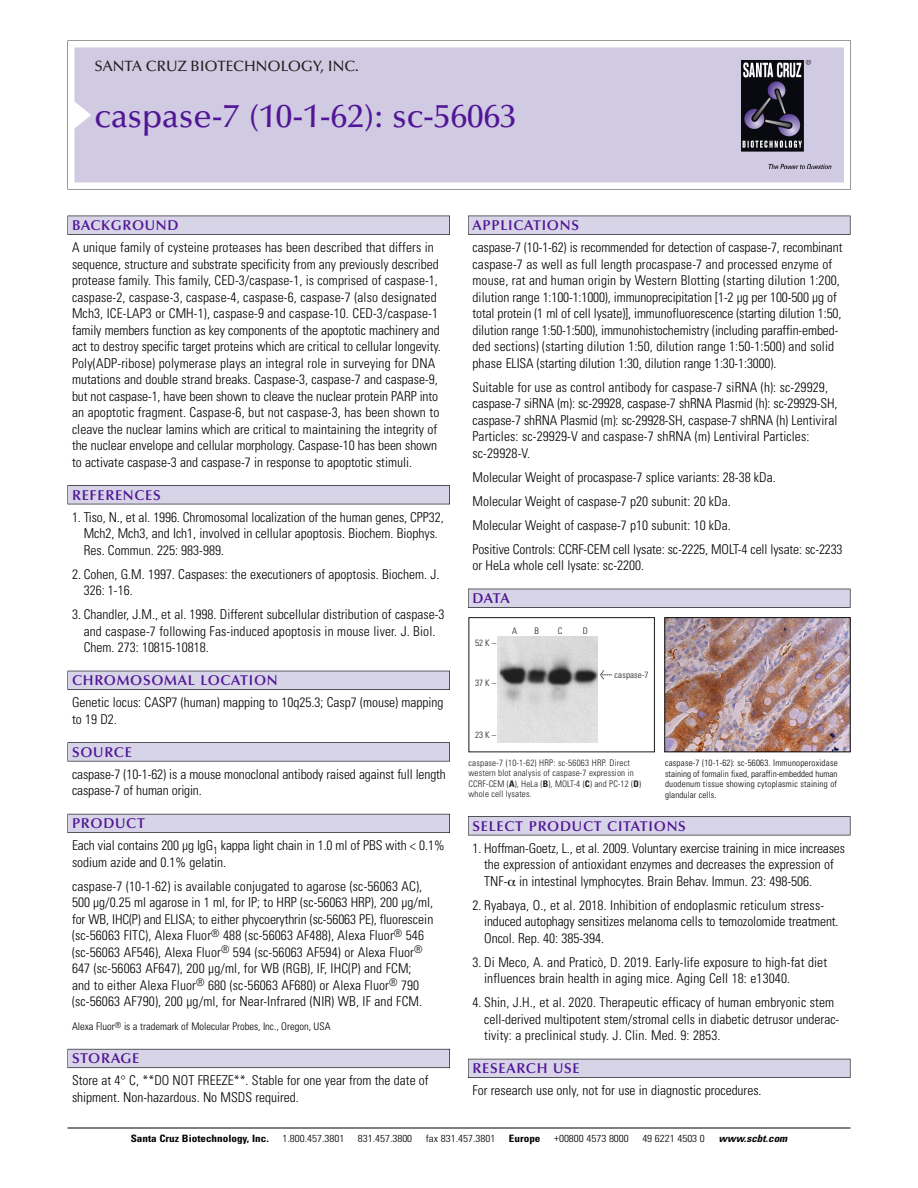
<style>
.page{position:relative;width:918px;height:1188px;background:#fff}
.page>*{position:absolute;margin:0;border:0;box-sizing:border-box;transform-origin:0 0}
.t1{font:500 33px "Optima";color:#511695}
.t2{font:500 15px "Optima";color:#231f20}
.t3{font:600 14.25px "Optima";letter-spacing:.05em;color:#511695}
.t4{font:300 condensed 13.5px/16.5px "Univers";color:#000}
.t5{font:300 condensed 10.5px "Univers";color:#000}
.t6{font:300 condensed 10.2px "Univers";color:#000;scale:1.1 1}
.t7{font:700 condensed 10.2px "Univers";color:#000;scale:1.1 1}
.t8{font:italic 700 condensed 10.2px "Univers";color:#000;scale:1.1 1}
.t9{font:300 condensed 9px/10.5px "Univers";letter-spacing:.015em;color:#191919}
.t10{font:300 condensed 9px/10.5px "Univers";letter-spacing:.02em;color:#000;text-align:justify}
.s1{font-family:"Meta Plus";font-weight:400;font-stretch:normal;font-size:10.5px}
.s2{font-weight:700}
</style>
<div class="page">
<svg style="left:74px;top:41px;width:777px;height:148px"></svg>
<div style="left:74px;top:47px;width:770px;height:135px;background:#d1cae3"></div>
<img style="left:741px;top:60px;width:90px;height:108px">
<div style="left:68px;top:216px;width:382px;height:19px;background:#535256"></div>
<div style="left:68px;top:216px;width:381px;height:18px;background:#d7d4e8"></div>
<div style="left:68px;top:485px;width:382px;height:19px;background:#515155"></div>
<div style="left:68px;top:486px;width:381px;height:18px;background:#d7d4e8"></div>
<div style="left:68px;top:671px;width:382px;height:19px;background:#515057"></div>
<div style="left:68px;top:671px;width:381px;height:18px;background:#d7d4e8"></div>
<div style="left:68px;top:742px;width:382px;height:19px;background:#575659"></div>
<div style="left:68px;top:743px;width:381px;height:18px;background:#d7d4e8"></div>
<div style="left:68px;top:814px;width:382px;height:19px;background:#595860"></div>
<div style="left:68px;top:814px;width:381px;height:18px;background:#d7d4e8"></div>
<div style="left:68px;top:1049px;width:382px;height:19px;background:#64626c"></div>
<div style="left:68px;top:1049px;width:381px;height:18px;background:#d7d4e8"></div>
<div style="left:468px;top:216px;width:382px;height:19px;background:#535256"></div>
<div style="left:468px;top:216px;width:382px;height:18px;background:#d7d4e8"></div>
<div style="left:468px;top:589px;width:382px;height:19px;background:#525156"></div>
<div style="left:468px;top:589px;width:382px;height:18px;background:#d7d4e8"></div>
<div style="left:468px;top:816px;width:382px;height:19px;background:#545357"></div>
<div style="left:468px;top:817px;width:382px;height:18px;background:#d7d4e8"></div>
<div style="left:468px;top:1059px;width:382px;height:19px;background:#535259"></div>
<div style="left:468px;top:1059px;width:382px;height:18px;background:#d7d4e8"></div>
<hr style="left:68px;top:1128px;width:782px;height:1px;background:#000">
<div style="left:468px;top:617px;width:187px;height:135px;border:1px solid #191919"></div>
<img style="left:497px;top:637px;width:101px;height:106px">
<img style="left:666px;top:619px;width:183px;height:131px">
<div style="left:664px;top:617px;width:187px;height:135px;border:1px solid #000"></div>
<p class="t2" style="left:94px;top:60px;width:266px">SANTA CRUZ BIOTECHNOLOGY, INC.</p>
<p class="t1" style="left:94px;top:102px;width:424px">caspase-7 (10-1-62): sc-56063</p>
<p class="t3" style="left:72px;top:219px;width:108px">BACKGROUND</p>
<p class="t4" style="left:72px;top:240px;width:370px">A unique family of cysteine proteases has been described that differs in sequence, structure and substrate specificity from any previously described protease family. This family, CED-3/caspase-1, is comprised of caspase-1, caspase-2, caspase-3, caspase-4, caspase-6, caspase-7 (also designated Mch3, ICE-LAP3 or CMH-1), caspase-9 and caspase-10. CED-3/caspase-1 family members function as key components of the apoptotic machinery and act to destroy specific target proteins which are critical to cellular longevity.<br>Poly(ADP-ribose) polymerase plays an integral role in surveying for DNA mutations and double strand breaks. Caspase-3, caspase-7 and caspase-9, but not caspase-1, have been shown to cleave the nuclear protein PARP into an apoptotic fragment. Caspase-6, but not caspase-3, has been shown to cleave the nuclear lamins which are critical to maintaining the integrity of the nuclear envelope and cellular morphology. Caspase-10 has been shown to activate caspase-3 and caspase-7 in response to apoptotic stimuli.</p>
<p class="t3" style="left:72px;top:489px;width:90px">REFERENCES</p>
<p class="t4" style="left:84px;top:510px;width:362px;text-indent:-12px">1. Tiso, N., et al. 1996. Chromosomal localization of the human genes, CPP32,<br>Mch2, Mch3, and Ich1, involved in cellular apoptosis. Biochem. Biophys.<br>Res. Commun. 225: 983-989.</p>
<p class="t4" style="left:84px;top:567px;width:357px;text-indent:-12px">2. Cohen, G.M. 1997. Caspases: the executioners of apoptosis. Biochem. J.<br>326: 1-16.</p>
<p class="t4" style="left:84px;top:607px;width:362px;text-indent:-12px">3. Chandler, J.M., et al. 1998. Different subcellular distribution of caspase-3 and caspase-7 following Fas-induced apoptosis in mouse liver. J. Biol.<br>Chem. 273: 10815-10818.</p>
<p class="t3" style="left:72px;top:674px;width:207px">CHROMOSOMAL LOCATION</p>
<p class="t4" style="left:72px;top:696px;width:373px">Genetic locus: CASP7 (human) mapping to 10q25.3; Casp7 (mouse) mapping to 19 D2.</p>
<p class="t3" style="left:72px;top:746px;width:61px">SOURCE</p>
<p class="t4" style="left:72px;top:767px;width:375px">caspase-7 (10-1-62) is a mouse monoclonal antibody raised against full length caspase-7 of human origin.</p>
<p class="t3" style="left:72px;top:817px;width:74px">PRODUCT</p>
<p class="t4" style="left:72px;top:839px;width:374px">Each vial contains 200 µg IgG<sub>1</sub> kappa light chain in 1.0 ml of PBS with &lt; 0.1% sodium azide and 0.1% gelatin.</p>
<p class="t4" style="left:72px;top:879px;width:363px">caspase-7 (10-1-62) is available conjugated to agarose (sc-56063 AC), 500 µg/0.25 ml agarose in 1 ml, for IP; to HRP (sc-56063 HRP), 200 µg/ml, for WB, IHC(P) and ELISA; to either phycoerythrin (sc-56063 PE), fluorescein (sc-56063 FITC), Alexa Fluor<sup>®</sup> 488 (sc-56063 AF488), Alexa Fluor<sup>®</sup> 546 (sc-56063 AF546), Alexa Fluor<sup>®</sup> 594 (sc-56063 AF594) or Alexa Fluor<sup>® </sup>647 (sc-56063 AF647), 200 µg/ml, for WB (RGB), IF, IHC(P) and FCM;<br>and to either Alexa Fluor<sup>®</sup> 680 (sc-56063 AF680) or Alexa Fluor<sup>®</sup> 790 (sc-56063 AF790), 200 µg/ml, for Near-Infrared (NIR) WB, IF and FCM.</p>
<p class="t5" style="left:72px;top:1023px;width:260px">Alexa Fluor<sup>®</sup> is a trademark of Molecular Probes, Inc., Oregon, USA</p>
<p class="t3" style="left:72px;top:1053px;width:69px">STORAGE</p>
<p class="t4" style="left:72px;top:1074px;width:358px">Store at 4° C, **DO NOT FREEZE**. Stable for one year from the date of shipment. Non-hazardous. No MSDS required.</p>
<p class="t3" style="left:473px;top:219px;width:108px">APPLICATIONS</p>
<p class="t4" style="left:473px;top:240px;width:371px">caspase-7 (10-1-62) is recommended for detection of caspase-7, recombinant caspase-7 as well as full length procaspase-7 and processed enzyme of mouse, rat and human origin by Western Blotting (starting dilution 1:200, dilution range 1:100-1:1000), immunoprecipitation [1-2 µg per 100-500 µg of total protein (1 ml of cell lysate)], immunofluorescence (starting dilution 1:50, dilution range 1:50-1:500), immunohistochemistry (including paraffin-embed&shy;ded sections) (starting dilution 1:50, dilution range 1:50-1:500) and solid phase ELISA (starting dilution 1:30, dilution range 1:30-1:3000).</p>
<p class="t4" style="left:473px;top:380px;width:366px">Suitable for use as control antibody for caspase-7 siRNA (h): sc-29929, caspase-7 siRNA (m): sc-29928, caspase-7 shRNA Plasmid (h): sc-29929-SH, caspase-7 shRNA Plasmid (m): sc-29928-SH, caspase-7 shRNA (h) Lentiviral Particles: sc-29929-V and caspase-7 shRNA (m) Lentiviral Particles: sc-29928-V.</p>
<p class="t4" style="left:473px;top:470px;width:305px">Molecular Weight of procaspase-7 splice variants: 28-38 kDa.</p>
<p class="t4" style="left:473px;top:494px;width:260px">Molecular Weight of caspase-7 p20 subunit: 20 kDa.</p>
<p class="t4" style="left:473px;top:518px;width:260px">Molecular Weight of caspase-7 p10 subunit: 10 kDa.</p>
<p class="t4" style="left:473px;top:542px;width:372px">Positive Controls: CCRF-CEM cell lysate: sc-2225, MOLT-4 cell lysate: sc-2233 or HeLa whole cell lysate: sc-2200.</p>
<p class="t3" style="left:473px;top:592px;width:39px">DATA</p>
<p class="t9" style="left:475px;top:639px;width:22px">52 K –</p>
<p class="t9" style="left:475px;top:679px;width:22px">37 K –</p>
<p class="t9" style="left:512px;top:626px;width:7px">A</p>
<p class="t9" style="left:535px;top:626px;width:6px">B</p>
<p class="t9" style="left:558px;top:626px;width:6px">C</p>
<p class="t9" style="left:583px;top:626px;width:7px">D</p>
<p class="t9" style="left:600px;top:671px;width:50px"><span class="s1">&lt;</span> caspase-7</p>
<p class="t9" style="left:475px;top:731px;width:22px">23 K –</p>
<p class="t9" style="left:468px;top:758px;width:174px">caspase-7 (10-1-62) HRP: sc-56063 HRP. Direct western blot analysis of caspase-7 expression in CCRF-CEM (<span class="s2">A</span>), HeLa (<span class="s2">B</span>), MOLT-4 (<span class="s2">C</span>) and PC-12 (<span class="s2">D</span>) whole cell lysates.</p>
<p class="t10" style="left:665px;top:759px;width:174px">caspase-7 (10-1-62): sc-56063. Immunoperoxidase staining of formalin fixed, paraffin-embedded human duodenum tissue showing cytoplasmic staining of glandular cells.</p>
<p class="t3" style="left:473px;top:820px;width:215px">SELECT PRODUCT CITATIONS</p>
<p class="t4" style="left:484px;top:841px;width:362px;text-indent:-12px">1. Hoffman-Goetz, L., et al. 2009. Voluntary exercise training in mice increases the expression of antioxidant enzymes and decreases the expression of<br>TNF- in intestinal lymphocytes. Brain Behav. Immun. 23: 498-506.</p>
<p class="t4" style="left:484px;top:898px;width:356px;text-indent:-12px">2. Ryabaya, O., et al. 2018. Inhibition of endoplasmic reticulum stress&shy;induced autophagy sensitizes melanoma cells to temozolomide treatment.<br>Oncol. Rep. 40: 385-394.</p>
<p class="t4" style="left:484px;top:955px;width:344px;text-indent:-12px">3. Di Meco, A. and Praticò, D. 2019. Early-life exposure to high-fat diet influences brain health in aging mice. Aging Cell 18: e13040.</p>
<p class="t4" style="left:484px;top:996px;width:357px;text-indent:-12px">4. Shin, J.H., et al. 2020. Therapeutic efficacy of human embryonic stem cell-derived multipotent stem/stromal cells in diabetic detrusor underac&shy;tivity: a preclinical study. J. Clin. Med. 9: 2853.</p>
<p class="t3" style="left:473px;top:1062px;width:109px">RESEARCH USE</p>
<p class="t4" style="left:473px;top:1084px;width:291px">For research use only, not for use in diagnostic procedures.</p>
<p class="t7" style="left:131px;top:1135px;width:127px">Santa Cruz Biotechnology, Inc.</p>
<p class="t6" style="left:282px;top:1135px;width:58px">1.800.457.3801</p>
<p class="t6" style="left:358px;top:1135px;width:51px">831.457.3800</p>
<p class="t6" style="left:426px;top:1135px;width:65px">fax 831.457.3801</p>
<p class="t7" style="left:509px;top:1135px;width:30px">Europe</p>
<p class="t6" style="left:554px;top:1135px;width:69px">+00800 4573 8000</p>
<p class="t6" style="left:642px;top:1135px;width:58px">49 6221 4503 0</p>
<p class="t8" style="left:719px;top:1135px;width:66px">www.scbt.com</p>
</div>
